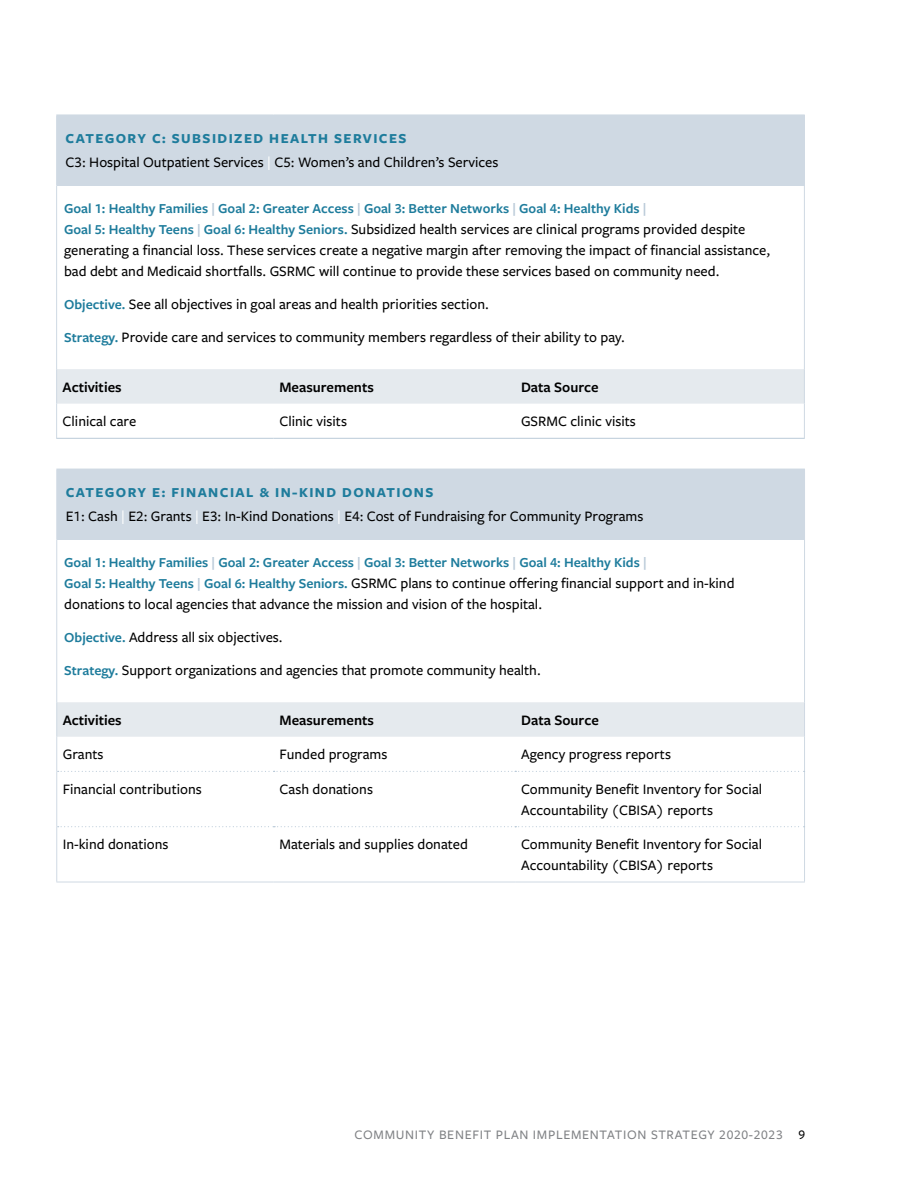
<style>
.page{position:relative;width:918px;height:1188px;background:#fff}
.page>*{position:absolute;margin:0;border:0;box-sizing:border-box;transform-origin:0 0}
.t1{font:500 15px/21px "Freight Sans Pro";color:#000}
.t2{font:600 15px "Freight Sans Pro";color:#000}
.t3{font:600 14.25px "Freight Sans Pro";color:#1e7c9c}
.t4{font:700 14.25px "Freight Sans Pro";letter-spacing:.1em;color:#1e7c9c}
.t5{font:500 13.5px "Freight Sans Pro";letter-spacing:.05em;color:#808285}
.s1{color:#fff}
.s2{color:#bacad8}
.s3{font-weight:600;font-size:14.25px;color:#1e7c9c}
.s4{font-weight:600;font-size:14.25px;color:#bacad8}
.s5{color:#000}
</style>
<div class="page">
<div style="left:57px;top:115px;width:747px;height:70px;background:#cfd9e3"></div>
<div style="left:57px;top:369px;width:747px;height:35px;background:#e5eaee"></div>
<hr style="left:56px;top:115px;width:1px;height:70px;background:#cfd9e3">
<hr style="left:804px;top:115px;width:1px;height:70px;background:#cfd9e3">
<hr style="left:56px;top:185px;width:1px;height:184px;background:#cfd9e3">
<hr style="left:804px;top:185px;width:1px;height:184px;background:#cfd9e3">
<hr style="left:56px;top:404px;width:1px;height:34px;background:#cfd9e3">
<hr style="left:804px;top:404px;width:1px;height:34px;background:#cfd9e3">
<hr style="left:56px;top:369px;width:1px;height:35px;background:#cfd9e3">
<hr style="left:804px;top:369px;width:1px;height:35px;background:#cfd9e3">
<hr style="left:56px;top:438px;width:217px;height:1px;background:#bacad8">
<hr style="left:273px;top:438px;width:242px;height:1px;background:#bacad8">
<hr style="left:515px;top:438px;width:290px;height:1px;background:#bacad8">
<div style="left:57px;top:469px;width:748px;height:70px;background:#cfd9e3"></div>
<div style="left:57px;top:702px;width:747px;height:35px;background:#e5eaee"></div>
<hr style="left:56px;top:469px;width:1px;height:70px;background:#cfd9e3">
<hr style="left:56px;top:539px;width:1px;height:163px;background:#cfd9e3">
<hr style="left:804px;top:539px;width:1px;height:163px;background:#cfd9e3">
<hr style="left:56px;top:737px;width:1px;height:34px;background:#cfd9e3">
<hr style="left:804px;top:737px;width:1px;height:34px;background:#cfd9e3">
<hr style="left:56px;top:771px;width:1px;height:56px;background:#cfd9e3">
<hr style="left:804px;top:771px;width:1px;height:56px;background:#cfd9e3">
<hr style="left:56px;top:827px;width:1px;height:55px;background:#cfd9e3">
<hr style="left:804px;top:827px;width:1px;height:55px;background:#cfd9e3">
<hr style="left:56px;top:702px;width:1px;height:35px;background:#cfd9e3">
<hr style="left:804px;top:702px;width:1px;height:35px;background:#cfd9e3">
<svg style="left:58px;top:771px;width:747px;height:1px"></svg>
<svg style="left:58px;top:826px;width:747px;height:1px"></svg>
<hr style="left:56px;top:882px;width:218px;height:1px;background:#cfd9e3">
<hr style="left:274px;top:882px;width:241px;height:1px;background:#cfd9e3">
<hr style="left:515px;top:882px;width:290px;height:1px;background:#cfd9e3">
<p class="t4" style="left:66px;top:128px;width:343px">CATEGORY C: SUBSIDIZED HEALTH SERVICES</p>
<p class="t1" style="left:66px;top:151px;width:434px">C3: Hospital Outpatient Services <span class="s1">|</span> C5: Women’s and Children’s Services</p>
<p class="t3" style="left:64px;top:199px;width:584px">Goal 1: Healthy Families <span class="s2">|</span> Goal 2: Greater Access <span class="s2">|</span> Goal 3: Better Networks <span class="s2">|</span> Goal 4: Healthy Kids <span class="s2">|</span></p>
<p class="t1" style="left:64px;top:218px;width:708px"><span class="s3">Goal 5: Healthy Teens</span> <span class="s4">|</span> <span class="s3">Goal 6: Healthy Seniors.</span> Subsidized health services are clinical programs provided despite generating a financial loss. These services create a negative margin after removing the impact of financial assistance, bad debt and Medicaid shortfalls. GSRMC will continue to provide these services based on community need.</p>
<p class="t1" style="left:64px;top:293px;width:426px"><span class="s3">Objective.</span> See all objectives in goal areas and health priorities section.</p>
<p class="t1" style="left:64px;top:326px;width:562px"><span class="s3">Strategy.</span> Provide care and services to community members regardless of their ability to pay.</p>
<p class="t2" style="left:63px;top:377px;width:61px">Activities</p>
<p class="t2" style="left:279px;top:377px;width:96px">Measurements</p>
<p class="t2" style="left:521px;top:377px;width:79px">Data Source</p>
<p class="t1" style="left:63px;top:410px;width:75px">Clinical care</p>
<p class="t1" style="left:279px;top:410px;width:69px">Clinic visits</p>
<p class="t1" style="left:521px;top:410px;width:116px">GSRMC clinic visits</p>
<p class="t4" style="left:66px;top:482px;width:369px">CATEGORY E: FINANCIAL &amp; IN-KIND DONATIONS</p>
<p class="t1" style="left:66px;top:505px;width:579px">E1: Cash <span class="s1">|</span> E2: Grants <span class="s1">|</span> E3: In-Kind Donations <span class="s1">|</span> E4: Cost of Fundraising for Community Programs</p>
<p class="t3" style="left:64px;top:553px;width:584px">Goal 1: Healthy Families <span class="s2">|</span> Goal 2: Greater Access <span class="s2">|</span> Goal 3: Better Networks <span class="s2">|</span> Goal 4: Healthy Kids <span class="s2">|</span></p>
<p class="t1" style="left:64px;top:572px;width:672px"><span class="s3">Goal 5: Healthy Teens</span> <span class="s4">|</span> <span class="s3">Goal 6: Healthy Seniors.</span> GSRMC plans to continue offering financial support and in-kind donations to local agencies that advance the mission and vision of the hospital.</p>
<p class="t1" style="left:64px;top:626px;width:220px"><span class="s3">Objective.</span> Address all six objectives.</p>
<p class="t1" style="left:64px;top:659px;width:478px"><span class="s3">Strategy.</span> Support organizations and agencies that promote community health.</p>
<p class="t2" style="left:63px;top:710px;width:61px">Activities</p>
<p class="t2" style="left:280px;top:710px;width:96px">Measurements</p>
<p class="t2" style="left:521px;top:710px;width:79px">Data Source</p>
<p class="t1" style="left:63px;top:743px;width:42px">Grants</p>
<p class="t1" style="left:280px;top:743px;width:109px">Funded programs</p>
<p class="t1" style="left:521px;top:743px;width:151px">Agency progress reports</p>
<p class="t1" style="left:63px;top:778px;width:141px">Financial contributions</p>
<p class="t1" style="left:280px;top:778px;width:95px">Cash donations</p>
<p class="t1" style="left:521px;top:778px;width:242px">Community Benefit Inventory for Social<br>Accountability (CBISA) reports</p>
<p class="t1" style="left:63px;top:833px;width:107px">In-kind donations</p>
<p class="t1" style="left:280px;top:833px;width:190px">Materials and supplies donated</p>
<p class="t1" style="left:521px;top:833px;width:242px">Community Benefit Inventory for Social<br>Accountability (CBISA) reports</p>
<p class="t5" style="left:355px;top:1126px;width:452px">COMMUNITY BENEFIT PLAN IMPLEMENTATION STRATEGY 2020-2023 <span class="s5">9</span></p>
</div>
